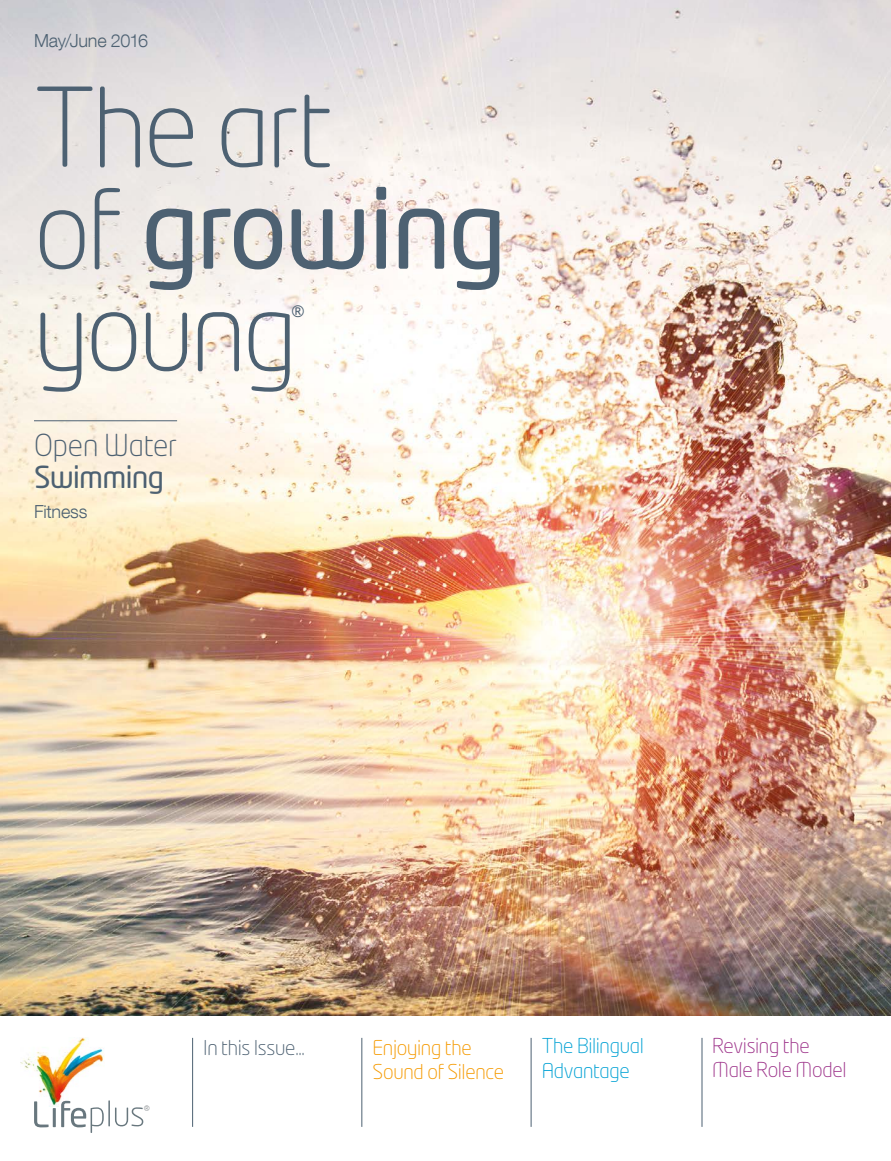
<style>
.page{position:relative;width:891px;height:1161px;background:#fff}
.page>*{position:absolute;margin:0;border:0;box-sizing:border-box;transform-origin:0 0}
.t1{font:300 108px/102px "Neo Tech Pro";letter-spacing:-.03em;color:#4d6172}
.t2{font:300 30px "Neo Tech Pro";letter-spacing:-.01em;color:#4d6172}
.t3{font:30px "Neo Tech Pro";letter-spacing:-.03em;color:#4d6172}
.t4{font:22.2px "Neo Tech Std";color:#4d6172}
.t5{font:300 20.25px/24.3px "Neo Tech Pro";letter-spacing:-.01em;color:#f59a00}
.t6{font:300 20.25px/24.3px "Neo Tech Pro";letter-spacing:-.015em;color:#9d338a}
.t7{font:300 20.25px/24.3px "Neo Tech Pro";letter-spacing:-.01em;color:#00a1d4}
.t8{font:300 20.25px "Neo Tech Pro";letter-spacing:-.015em;color:#4d6172}
.t9{font:300 18px "Helvetica Neue LT Com";letter-spacing:-.01em;color:#4d6172}
.t10{font:300 10.05px "Neo Tech Pro";color:#73797c}
.s1{font-weight:400}
</style>
<div class="page">
<img style="left:0;top:0;width:891px;height:1016px">
<hr style="left:361px;top:1038px;width:1px;height:89px;background:#4d6172">
<hr style="left:192px;top:1038px;width:1px;height:89px;background:#4d6172">
<hr style="left:531px;top:1038px;width:1px;height:89px;background:#4d6172">
<hr style="left:702px;top:1038px;width:1px;height:89px;background:#4d6172">
<hr style="left:34px;top:420px;width:143px;height:1px;background:#4d6172">
<img style="left:20px;top:1038px;width:84px;height:69px">
<svg style="left:34px;top:1101px;width:15px;height:26px"></svg>
<hr style="left:53px;top:1108px;width:3px;height:19px;background:#68777e">
<svg style="left:61px;top:1101px;width:43px;height:32px"></svg>
<hr style="left:108px;top:1100px;width:2px;height:26px;background:#68777e">
<svg style="left:115px;top:1107px;width:28px;height:19px"></svg>
<p class="t9" style="left:34px;top:30px;width:116px">May/June 2016</p>
<h1 class="t1" style="left:34px;top:76px;width:474px">The art<br>of <span class="s1">growing </span>young</h1>
<p class="t4" style="left:291px;top:301px;width:15px">®</p>
<h2 class="t2" style="left:34px;top:427px;width:145px">Open Water</h2>
<h2 class="t3" style="left:34px;top:458px;width:132px">Swimming</h2>
<p class="t9" style="left:34px;top:501px;width:55px">Fitness</p>
<p class="t10" style="left:144px;top:1103px;width:8px">®</p>
<p class="t8" style="left:203px;top:1035px;width:103px">In this Issue...</p>
<p class="t6" style="left:712px;top:1033px;width:136px">Revising the<br>Male Role Model</p>
<p class="t7" style="left:542px;top:1034px;width:104px">The Bilingual<br>Advantage</p>
<p class="t5" style="left:372px;top:1035px;width:133px">Enjoying the<br>Sound of Silence</p>
</div>
